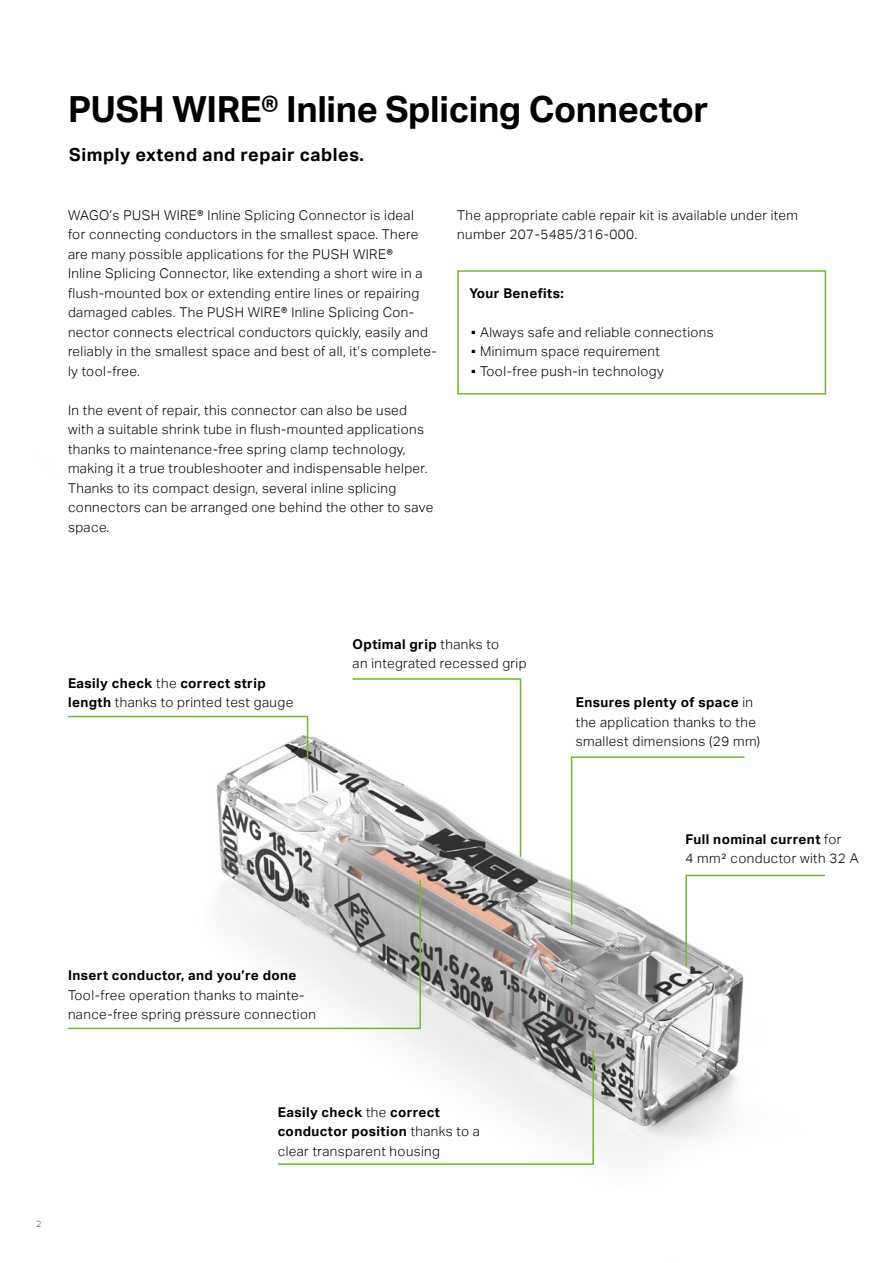
<style>
.page{position:relative;width:893px;height:1263px;background:#fff}
.page>*{position:absolute;margin:0;border:0;box-sizing:border-box;transform-origin:0 0}
.Headline_1_Black{font:700 36px "Aktiv Grotesk";letter-spacing:-.01em;color:#000}
.Subheadline{font:700 18px "Aktiv Grotesk";letter-spacing:.03em;color:#000}
.Body_Copy{font:300 13.5px/19.5px "Aktiv Grotesk";letter-spacing:.03em;color:#000}
.Subhead{font:700 13.5px/19.5px "Aktiv Grotesk";letter-spacing:.03em;color:#000}
.t1{font:300 9px "Aktiv Grotesk";color:#575462}
.s1{font-weight:300}
.s2{font-weight:700}
</style>
<div class="page">
<img style="left:216px;top:736px;width:528px;height:414px">
<div style="left:457px;top:270px;width:369px;height:125px;border:2px solid #76b82a"></div>
<svg style="left:68px;top:715px;width:241px;height:44px"></svg>
<svg style="left:351px;top:678px;width:171px;height:180px"></svg>
<svg style="left:570px;top:756px;width:255px;height:212px"></svg>
<svg style="left:276px;top:1049px;width:319px;height:116px"></svg>
<svg style="left:68px;top:878px;width:354px;height:152px"></svg>
<p class="Headline_1_Black" style="left:68px;top:89px;width:642px">PUSH WIRE® Inline Splicing Connector</p>
<p class="Subheadline" style="left:69px;top:144px;width:296px">Simply extend and repair cables.</p>
<p class="Body_Copy" style="left:68px;top:205px;width:370px">WAGO’s PUSH WIRE® Inline Splicing Connector is ideal<br>for connecting conductors in the smallest space. There are many possible applications for the PUSH WIRE®<br>Inline Splicing Connector, like extending a short wire in a flush-mounted box or extending entire lines or repairing damaged cables. The PUSH WIRE® Inline Splicing Con&shy;nector connects electrical conductors quickly, easily and reliably in the smallest space and best of all, it’s complete&shy;ly tool-free.</p>
<p class="Body_Copy" style="left:68px;top:400px;width:361px">In the event of repair, this connector can also be used with a suitable shrink tube in flush-mounted applications thanks to maintenance-free spring clamp technology, making it a true troubleshooter and indispensable helper.</p>
<p class="Body_Copy" style="left:68px;top:478px;width:367px">Thanks to its compact design, several inline splicing connectors can be arranged one behind the other to save space.</p>
<p class="Body_Copy" style="left:457px;top:205px;width:342px">The appropriate cable repair kit is available under item number 207-5485/316-000.</p>
<p class="Subhead" style="left:469px;top:283px;width:96px">Your Benefits:</p>
<p class="Body_Copy" style="left:469px;top:322px;width:246px">▪ Always safe and reliable connections</p>
<p class="Body_Copy" style="left:469px;top:342px;width:192px">▪ Minimum space requirement</p>
<p class="Body_Copy" style="left:469px;top:361px;width:196px">▪ Tool-free push-in technology</p>
<p class="Subhead" style="left:68px;top:673px;width:227px">Easily check <span class="s1">the</span> correct strip length <span class="s1">thanks to printed test gauge</span></p>
<p class="Body_Copy" style="left:353px;top:634px;width:175px"><span class="s2">Optimal grip</span> thanks to<br>an integrated recessed grip</p>
<p class="Body_Copy" style="left:576px;top:693px;width:186px"><span class="s2">Ensures plenty of space</span> in the application thanks to the smallest dimensions (29 mm)</p>
<p class="Body_Copy" style="left:685px;top:829px;width:175px"><span class="s2">Full nominal current</span> for<br>4 mm² conductor with 32 A</p>
<p class="Body_Copy" style="left:68px;top:966px;width:250px"><span class="s2">Insert conductor, and you’re done<br></span>Tool-free operation thanks to mainte&shy;nance-free spring pressure connection</p>
<p class="t1" style="left:36px;top:1218px;width:7px">2</p>
<p class="Subhead" style="left:278px;top:1102px;width:204px">Easily check <span class="s1">the</span> correct conductor position <span class="s1">thanks to a clear transparent housing</span></p>
</div>
